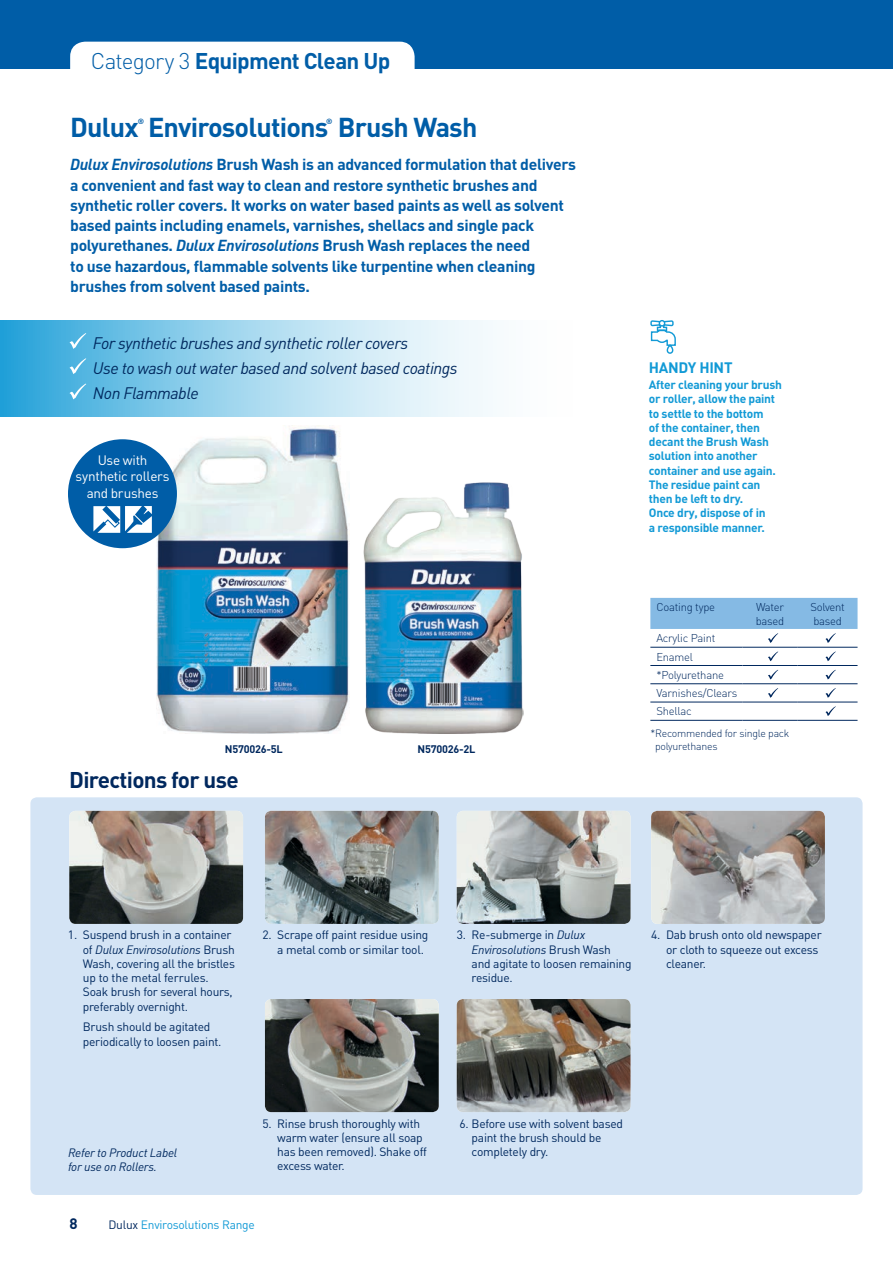
<style>
.page{position:relative;width:893px;height:1263px;background:#fff}
.page>*{position:absolute;margin:0;border:0;box-sizing:border-box;transform-origin:0 0}
.t1{font:700 27px "DIN";letter-spacing:-.03em;color:#005da7}
.t2{font:700 22.5px "DIN";letter-spacing:-.035em;color:#005da7}
.t3{font:700 22.5px "DIN";letter-spacing:-.03em;color:#00285e}
.t4{font:italic 16.5px/25.2px "DIN";letter-spacing:-.03em;color:#00285e}
.t5{font:700 15.75px/20.2px "DIN";letter-spacing:-.02em;color:#005da7}
.t6{font:700 15px "DIN";letter-spacing:-.02em;color:#129ad6}
.t7{font:700 15px "DIN";color:#00285e}
.t8{font:13.5px/16.5px "DIN";letter-spacing:-.02em;color:#fff;text-align:center}
.t9{font:12px/14.2px "DIN";letter-spacing:-.02em;color:#00285e}
.t10{font:700 12px/14.2px "DIN";letter-spacing:-.02em;color:#129ad6}
.t11{font:italic 12px/14.2px "DIN";letter-spacing:-.02em;color:#00285e}
.t12{font:12px "DIN";letter-spacing:-.02em;color:#129ad6}
.t13{font:300 11.25px/18.3px "DIN";letter-spacing:-.02em;color:#00285e}
.t14{font:700 10.8px "DIN";letter-spacing:-.02em;color:#00285e}
.t15{font:300 10.5px "DIN";letter-spacing:-.02em;color:#00285e}
.t16{font:700 7.5px "DIN";color:#005da7}
.s1{font-weight:300}
.s2{font-style:italic}
.s3{color:#00285e}
</style>
<div class="page">
<div style="left:30px;top:797px;width:832px;height:398px;background:#d4e4f5;border-radius:6px"></div>
<img style="left:156px;top:426px;width:193px;height:307px">
<div style="left:68px;top:439px;width:109px;height:109px;background:#005da7;border-radius:50%"></div>
<svg style="left:93px;top:506px;width:59px;height:27px"></svg>
<img style="left:364px;top:482px;width:159px;height:251px">
<img style="left:265px;top:999px;width:174px;height:113px">
<img style="left:651px;top:811px;width:174px;height:113px">
<img style="left:457px;top:811px;width:173px;height:113px">
<img style="left:69px;top:811px;width:174px;height:113px">
<img style="left:457px;top:999px;width:173px;height:113px">
<img style="left:265px;top:811px;width:174px;height:113px">
<div style="left:0;top:0;width:893px;height:69px;background:#005da7"></div>
<div style="left:70px;top:42px;width:345px;height:27px;background:#fff"></div>
<svg style="left:0;top:320px;width:493px;height:96px;background:#9ed5ed"></svg>
<svg style="left:70px;top:333px;width:16px;height:16px"></svg>
<svg style="left:70px;top:358px;width:16px;height:16px"></svg>
<svg style="left:70px;top:383px;width:16px;height:16px"></svg>
<hr style="left:650px;top:647px;width:92px;height:1px;background:#00285e">
<hr style="left:742px;top:647px;width:56px;height:1px;background:#00285e">
<hr style="left:798px;top:647px;width:59px;height:1px;background:#00285e">
<hr style="left:650px;top:665px;width:92px;height:1px;background:#00285e">
<hr style="left:742px;top:665px;width:56px;height:1px;background:#00285e">
<hr style="left:798px;top:665px;width:59px;height:1px;background:#00285e">
<hr style="left:650px;top:683px;width:92px;height:1px;background:#00285e">
<hr style="left:742px;top:683px;width:56px;height:1px;background:#00285e">
<hr style="left:798px;top:683px;width:59px;height:1px;background:#00285e">
<hr style="left:650px;top:702px;width:92px;height:1px;background:#00285e">
<hr style="left:742px;top:702px;width:56px;height:1px;background:#00285e">
<hr style="left:798px;top:702px;width:59px;height:1px;background:#00285e">
<hr style="left:650px;top:720px;width:92px;height:1px;background:#00285e">
<hr style="left:742px;top:720px;width:56px;height:1px;background:#00285e">
<hr style="left:798px;top:720px;width:59px;height:1px;background:#00285e">
<svg style="left:650px;top:598px;width:207px;height:45px"></svg>
<svg style="left:768px;top:651px;width:10px;height:10px"></svg>
<svg style="left:825px;top:651px;width:11px;height:10px"></svg>
<svg style="left:768px;top:670px;width:10px;height:9px"></svg>
<svg style="left:825px;top:670px;width:11px;height:9px"></svg>
<svg style="left:768px;top:688px;width:10px;height:10px"></svg>
<svg style="left:825px;top:688px;width:11px;height:10px"></svg>
<svg style="left:825px;top:706px;width:11px;height:10px"></svg>
<svg style="left:650px;top:320px;width:26px;height:34px"></svg>
<h2 class="t2" style="left:91px;top:46px;width:301px"><span class="s1">Category 3</span> Equipment Clean Up</h2>
<h1 class="t1" style="left:70px;top:110px;width:409px">Dulux Envirosolutions Brush Wash</h1>
<p class="t16" style="left:138px;top:116px;width:8px">®</p>
<p class="t16" style="left:326px;top:116px;width:8px">®</p>
<p class="t5" style="left:70px;top:154px;width:507px"><span class="s2">Dulux Envirosolutions</span> Brush Wash is an advanced formulation that delivers a convenient and fast way to clean and restore synthetic brushes and synthetic roller covers. It works on water based paints as well as solvent based paints including enamels, varnishes, shellacs and single pack polyurethanes. <span class="s2">Dulux Envirosolutions</span> Brush Wash replaces the need<br>to use hazardous, flammable solvents like turpentine when cleaning brushes from solvent based paints.</p>
<h3 class="t4" style="left:93px;top:330px;width:366px">For synthetic brushes and synthetic roller covers<br>Use to wash out water based and solvent based coatings<br>Non Flammable</h3>
<p class="t8" style="left:76px;top:451px;width:96px">Use with synthetic rollers and brushes</p>
<p class="t6" style="left:649px;top:357px;width:85px">HANDY HINT</p>
<p class="t10" style="left:649px;top:377px;width:135px">After cleaning your brush or roller, allow the paint to settle to the bottom<br>of the container, then decant the Brush Wash solution into another container and use again.<br>The residue paint can then be left to dry.<br>Once dry, dispose of in<br>a responsible manner.</p>
<p class="t13" style="left:656px;top:598px;width:60px">Coating type</p>
<p class="t13" style="left:756px;top:600px;width:30px;line-height:13.5px">Water based</p>
<p class="t13" style="left:810px;top:600px;width:36px;line-height:13.5px">Solvent based</p>
<p class="t13" style="left:656px;top:629px;width:82px">Acrylic Paint<br>Enamel *Polyurethane<br>Varnishes/Clears<br>Shellac</p>
<p class="t15" style="left:650px;top:726px;width:141px">*Recommended for single pack</p>
<p class="t14" style="left:225px;top:742px;width:59px">N570026-5L</p>
<p class="t14" style="left:417px;top:742px;width:59px">N570026-2L</p>
<p class="t15" style="left:655px;top:740px;width:64px">polyurethanes</p>
<h2 class="t3" style="left:69px;top:765px;width:171px">Directions for use</h2>
<p class="t9" style="left:83px;top:928px;width:154px;text-indent:-15px">1. Suspend brush in a container of <span class="s2">Dulux Envirosolutions</span> Brush<br>Wash, covering all the bristles up to the metal ferrules.<br>Soak brush for several hours, preferably overnight.</p>
<p class="t9" style="left:83px;top:1019px;width:140px">Brush should be agitated periodically to loosen paint.</p>
<p class="t9" style="left:277px;top:928px;width:153px;text-indent:-15px">2. Scrape off paint residue using a metal comb or similar tool.</p>
<p class="t9" style="left:472px;top:928px;width:161px;text-indent:-15px">3. Re-submerge in <span class="s2">Dulux<br>Envirosolutions</span> Brush Wash and agitate to loosen remaining residue.</p>
<p class="t9" style="left:666px;top:928px;width:157px;text-indent:-15px">4. Dab brush onto old newspaper or cloth to squeeze out excess cleaner.</p>
<p class="t11" style="left:68px;top:1145px;width:111px">Refer to Product Label for use on Rollers.</p>
<p class="t9" style="left:277px;top:1116px;width:151px;text-indent:-15px">5. Rinse brush thoroughly with warm water (ensure all soap has been removed). Shake off excess water.</p>
<p class="t9" style="left:472px;top:1116px;width:153px;text-indent:-12px">6. Before use with solvent based paint the brush should be completely dry.</p>
<p class="t7" style="left:70px;top:1214px;width:10px">8</p>
<p class="t12" style="left:108px;top:1217px;width:148px"><span class="s3">Dulux</span> Envirosolutions Range</p>
</div>
